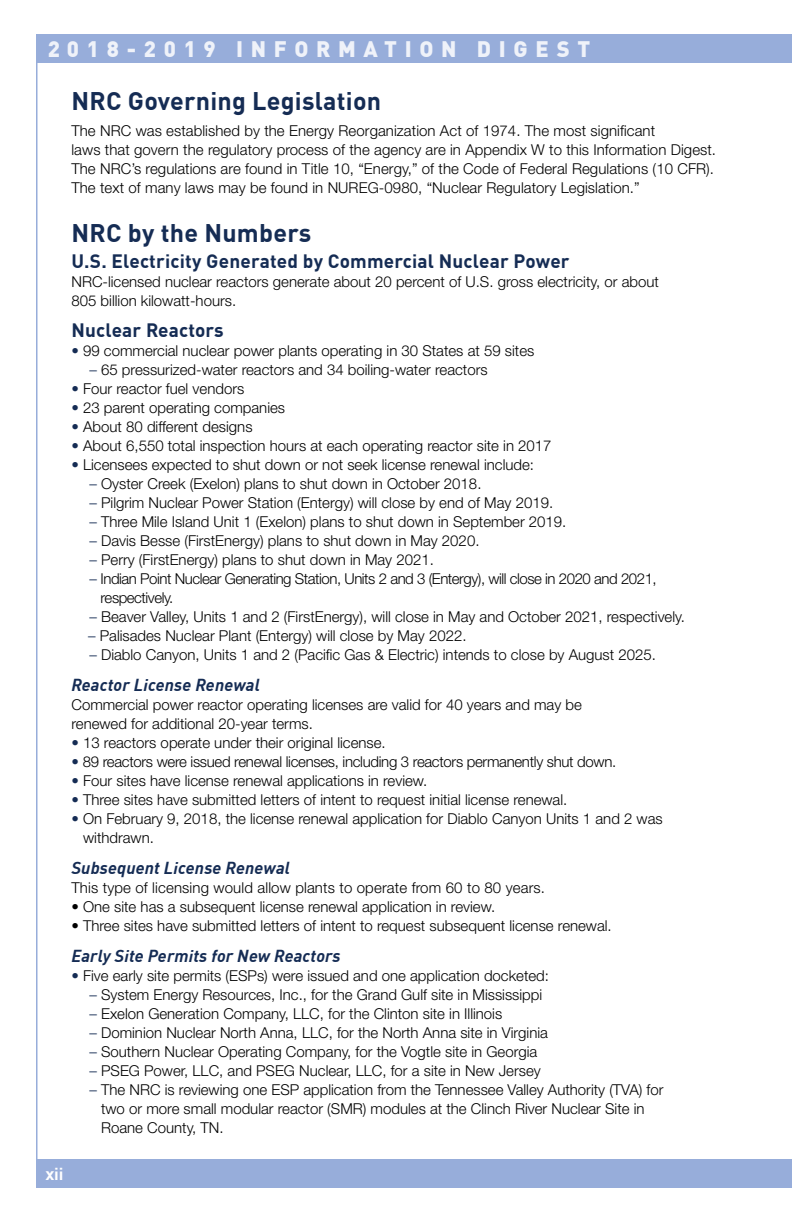
<style>
.page{position:relative;width:792px;height:1224px;background:#fff}
.page>*{position:absolute;margin:0;border:0;box-sizing:border-box;transform-origin:0 0}
.t1{font:700 25px "DIN Offc";letter-spacing:.01em;color:#152c54}
.t2{font:900 22px "DIN Offc";letter-spacing:.35em;color:#fff}
.t3{font:700 19px "DIN Offc";letter-spacing:.01em;color:#152c54}
.t4{font:italic 700 17px "DIN Offc";letter-spacing:.01em;color:#152c54}
.t5{font:700 17px "DIN Offc";color:#fff}
.t6{font:300 15px/19px "Helvetica Neue LT Std";color:#000}
.t7{font:300 15px/19px "Helvetica Neue LT Std";letter-spacing:-.03em;color:#000}
.t8{font:300 15px "Helvetica Neue LT Std";letter-spacing:-.02em;color:#000}
.s1{color:#152c54}
</style>
<div class="page">
<div style="left:36px;top:35px;width:756px;height:28px;background:#97adda"></div>
<div style="left:36px;top:1159px;width:756px;height:29px;background:#97adda"></div>
<hr style="left:36px;top:35px;width:2px;height:1153px;background:#97adda">
<h2 class="t2" style="left:47px;top:34px;width:545px">2018-2019 INFORMATION DIGEST</h2>
<h1 class="t1" style="left:71px;top:85px;width:311px">NRC Governing Legislation</h1>
<p class="t6" style="left:71px;top:121px;width:646px">The NRC was established by the Energy Reorganization Act of 1974. The most significant<br>laws that govern the regulatory process of the agency are in Appendix W to this Information Digest.<br>The NRC’s regulations are found in Title 10, “Energy,” of the Code of Federal Regulations (10 CFR).<br>The text of many laws may be found in NUREG-0980, “Nuclear Regulatory Legislation.”</p>
<h1 class="t1" style="left:71px;top:216px;width:241px">NRC by the Numbers</h1>
<p class="t3" style="left:71px;top:249px;width:500px">U.S. Electricity Generated by Commercial Nuclear Power</p>
<p class="t6" style="left:71px;top:272px;width:589px">NRC-licensed nuclear reactors generate about 20 percent of U.S. gross electricity, or about<br>805 billion kilowatt-hours.</p>
<p class="t3" style="left:71px;top:318px;width:154px">Nuclear Reactors</p>
<p class="t6" style="left:71px;top:341px;width:464px"><span class="s1">•</span> 99 commercial nuclear power plants operating in 30 States at 59 sites</p>
<p class="t6" style="left:89px;top:360px;width:400px"><span class="s1">–</span> 65 pressurized-water reactors and 34 boiling-water reactors</p>
<p class="t6" style="left:71px;top:379px;width:174px"><span class="s1">•</span> Four reactor fuel vendors</p>
<p class="t6" style="left:71px;top:398px;width:215px"><span class="s1">•</span> 23 parent operating companies</p>
<p class="t6" style="left:71px;top:417px;width:183px"><span class="s1">•</span> About 80 different designs</p>
<p class="t6" style="left:71px;top:436px;width:482px"><span class="s1">•</span> About 6,550 total inspection hours at each operating reactor site in 2017</p>
<p class="t6" style="left:71px;top:455px;width:464px"><span class="s1">•</span> Licensees expected to shut down or not seek license renewal include:</p>
<p class="t6" style="left:89px;top:474px;width:394px"><span class="s1">–</span> Oyster Creek (Exelon) plans to shut down in October 2018.</p>
<p class="t6" style="left:89px;top:493px;width:465px"><span class="s1">–</span> Pilgrim Nuclear Power Station (Entergy) will close by end of May 2019.</p>
<p class="t6" style="left:89px;top:512px;width:479px"><span class="s1">–</span> Three Mile Island Unit 1 (Exelon) plans to shut down in September 2019.</p>
<p class="t6" style="left:89px;top:531px;width:392px"><span class="s1">–</span> Davis Besse (FirstEnergy) plans to shut down in May 2020.</p>
<p class="t6" style="left:89px;top:550px;width:346px"><span class="s1">–</span> Perry (FirstEnergy) plans to shut down in May 2021.</p>
<p class="t7" style="left:101px;top:569px;width:558px;text-indent:-11px"><span class="s1">–</span> Indian Point Nuclear Generating Station, Units 2 and 3 (Entergy), will close in 2020 and 2021, respectively.</p>
<p class="t6" style="left:89px;top:607px;width:597px"><span class="s1">–</span> Beaver Valley, Units 1 and 2 (FirstEnergy), will close in May and October 2021, respectively.</p>
<p class="t6" style="left:88px;top:626px;width:380px"><span class="s1">–</span> Palisades Nuclear Plant (Entergy) will close by May 2022.</p>
<p class="t6" style="left:89px;top:645px;width:568px"><span class="s1">–</span> Diablo Canyon, Units 1 and 2 (Pacific Gas &amp; Electric) intends to close by August 2025.</p>
<p class="t4" style="left:71px;top:674px;width:190px">Reactor License Renewal</p>
<p class="t6" style="left:71px;top:695px;width:512px">Commercial power reactor operating licenses are valid for 40 years and may be renewed for additional 20-year terms.</p>
<p class="t6" style="left:71px;top:733px;width:316px"><span class="s1">•</span> 13 reactors operate under their original license.</p>
<p class="t8" style="left:71px;top:752px;width:546px"><span class="s1">•</span> 89 reactors were issued renewal licenses, including 3 reactors permanently shut down.</p>
<p class="t6" style="left:71px;top:771px;width:357px"><span class="s1">•</span> Four sites have license renewal applications in review.</p>
<p class="t6" style="left:71px;top:790px;width:497px"><span class="s1">•</span> Three sites have submitted letters of intent to request initial license renewal.</p>
<p class="t6" style="left:83px;top:809px;width:581px;text-indent:-12px"><span class="s1">•</span> On February 9, 2018, the license renewal application for Diablo Canyon Units 1 and 2 was withdrawn.</p>
<p class="t4" style="left:71px;top:857px;width:220px">Subsequent License Renewal</p>
<p class="t6" style="left:71px;top:878px;width:475px">This type of licensing would allow plants to operate from 60 to 80 years.</p>
<p class="t6" style="left:71px;top:897px;width:425px">• One site has a subsequent license renewal application in review.</p>
<p class="t6" style="left:71px;top:916px;width:542px">• Three sites have submitted letters of intent to request subsequent license renewal.</p>
<p class="t4" style="left:71px;top:945px;width:271px">Early Site Permits for New Reactors</p>
<p class="t6" style="left:71px;top:966px;width:479px"><span class="s1">•</span> Five early site permits (ESPs) were issued and one application docketed:</p>
<p class="t6" style="left:89px;top:985px;width:454px"><span class="s1">–</span> System Energy Resources, Inc., for the Grand Gulf site in Mississippi</p>
<p class="t6" style="left:89px;top:1004px;width:414px"><span class="s1">–</span> Exelon Generation Company, LLC, for the Clinton site in Illinois</p>
<p class="t6" style="left:89px;top:1023px;width:460px"><span class="s1">–</span> Dominion Nuclear North Anna, LLC, for the North Anna site in Virginia</p>
<p class="t6" style="left:89px;top:1042px;width:449px"><span class="s1">–</span> Southern Nuclear Operating Company, for the Vogtle site in Georgia</p>
<p class="t6" style="left:89px;top:1061px;width:453px"><span class="s1">–</span> PSEG Power, LLC, and PSEG Nuclear, LLC, for a site in New Jersey</p>
<p class="t6" style="left:101px;top:1080px;width:564px;text-indent:-12px"><span class="s1">–</span> The NRC is reviewing one ESP application from the Tennessee Valley Authority (TVA) for two or more small modular reactor (SMR) modules at the Clinch River Nuclear Site in<br>Roane County, TN.</p>
<p class="t5" style="left:45px;top:1163px;width:20px">xii</p>
</div>
